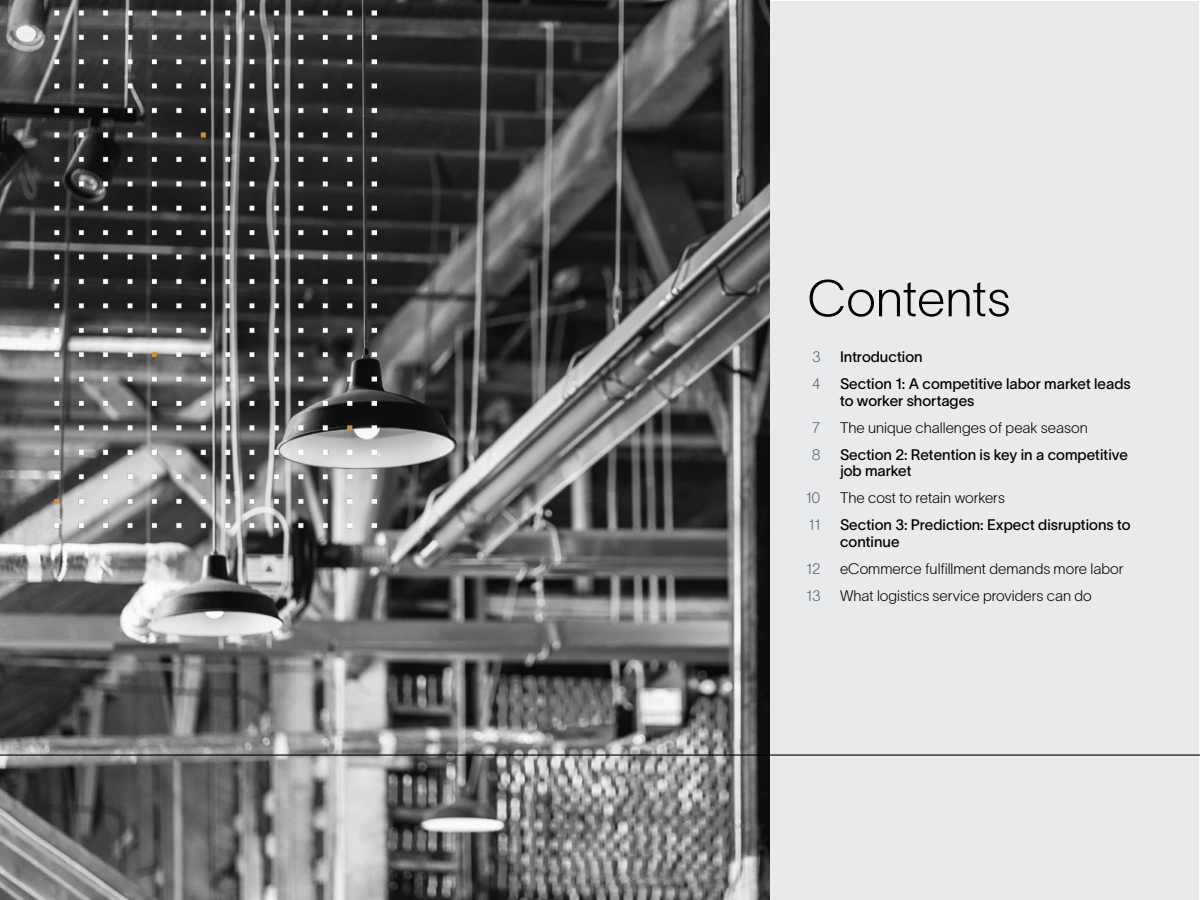
<style>
.page{position:relative;width:1200px;height:900px;background:#fff}
.page>*{position:absolute;margin:0;border:0;box-sizing:border-box;transform-origin:0 0}
.t1{font:51px "TWK Lausanne 150";color:#000}
.t2{font:15px/16.5px "TWK Lausanne 400";color:#000}
.t3{font:15px/27px "TWK Lausanne 150";color:#000}
.t4{font:15px/27px "TWK Lausanne 150";color:#595f69}
</style>
<div class="page">
<div style="left:751px;top:1px;width:448px;height:898px;background:#e8eaec"></div>
<img style="left:0;top:0;width:770px;height:900px">
<hr style="left:0;top:754px;width:1200px;height:2px;background:#000">
<img style="left:52px;top:0;width:325px;height:534px">
<h1 class="t1" style="left:808px;top:262px;width:205px">Contents</h1>
<p class="t4" style="left:812px;top:342px;width:10px">3<br>4</p>
<p class="t4" style="left:812px;top:413px;width:10px">7<br>8</p>
<p class="t4" style="left:806px;top:483px;width:16px">10<br>11</p>
<p class="t4" style="left:806px;top:554px;width:16px">12<br>13</p>
<p class="t2" style="left:840px;top:342px;width:292px;line-height:27px">Introduction<br>Section 1: A competitive labor market leads</p>
<p class="t2" style="left:840px;top:391px;width:136px">to worker shortages</p>
<p class="t3" style="left:840px;top:413px;width:249px">The unique challenges of peak season</p>
<p class="t2" style="left:840px;top:445px;width:289px">Section 2: Retention is key in a competitive job market</p>
<p class="t3" style="left:840px;top:483px;width:167px">The cost to retain workers</p>
<p class="t2" style="left:840px;top:516px;width:292px">Section 3: Prediction: Expect disruptions to continue</p>
<p class="t3" style="left:840px;top:554px;width:285px">eCommerce fulfillment demands more labor<br>What logistics service providers can do</p>
</div>
